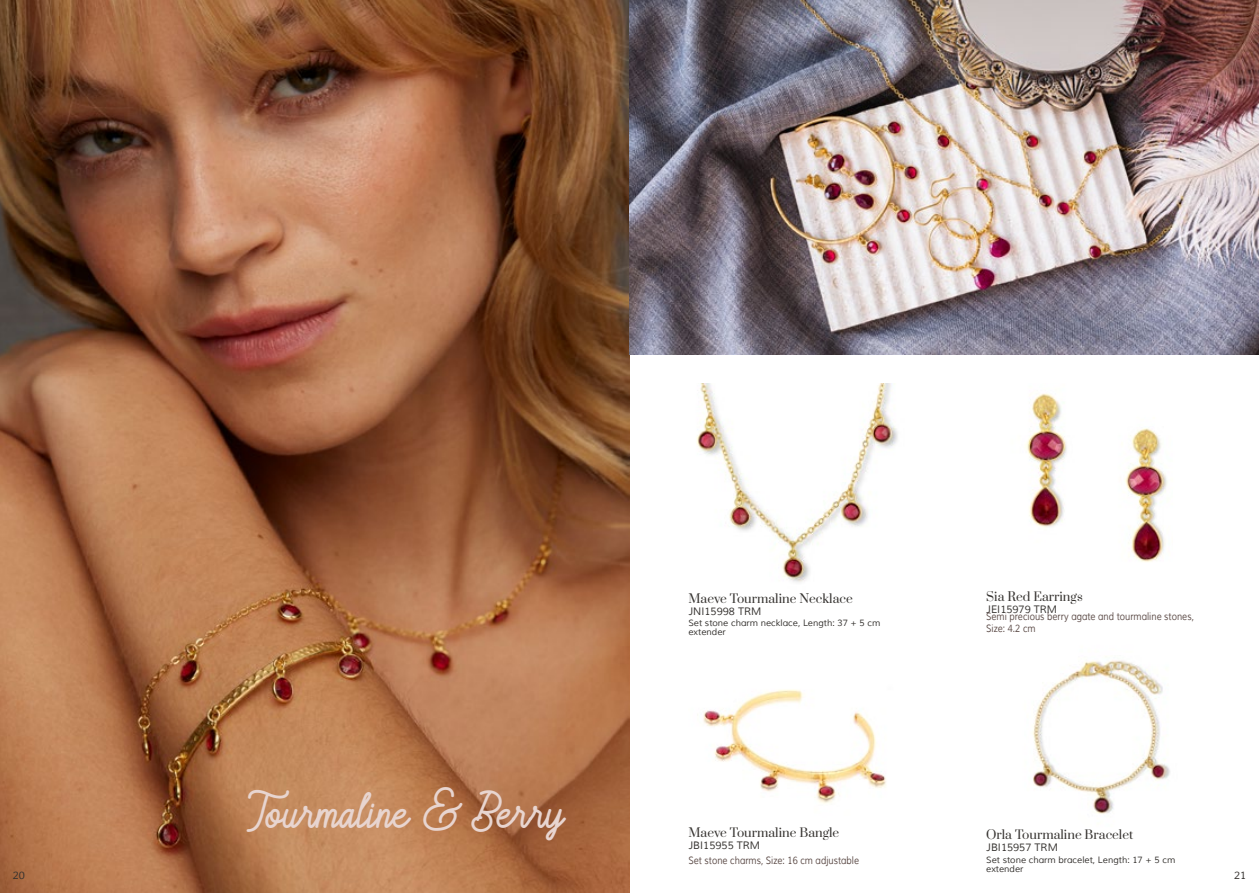
<style>
.page{position:relative;width:1259px;height:893px;background:#fff}
.page>*{position:absolute;margin:0;border:0;box-sizing:border-box;transform-origin:0 0}
.t1{font:100 36px "Majestic Romance";color:#e8d5d0}
.t2{font:12px "Prata";color:#35322f}
.t3{font:10.5px/12px "Muli";color:#5d4c48;scale:.84 1}
.t4{font:10.5px "Muli";color:#35322f}
.t5{font:9px/9px "Muli";color:#35322f}
</style>
<div class="page">
<img style="left:703px;top:689px;width:183px;height:115px">
<img style="left:0;top:0;width:629px;height:893px">
<img style="left:629px;top:0;width:630px;height:354px">
<img style="left:1032px;top:660px;width:138px;height:154px">
<img style="left:696px;top:383px;width:202px;height:200px">
<img style="left:1026px;top:393px;width:141px;height:169px">
<h2 class="t2" style="left:688px;top:588px;width:166px">Maeve Tourmaline Necklace</h2>
<p class="t4" style="left:688px;top:604px;width:74px">JNI15998 TRM</p>
<p class="t5" style="left:688px;top:619px;width:193px">Set stone charm necklace, Length: 37 + 5 cm extender</p>
<h2 class="t2" style="left:986px;top:586px;width:98px">Sia Red Earrings</h2>
<p class="t4" style="left:986px;top:603px;width:73px">JEI15979 TRM</p>
<p class="t3" style="left:986px;top:611px;width:249px">Semi precious berry agate and tourmaline stones,<br>Size: 4.2 cm</p>
<h1 class="t1" style="left:247px;top:781px;width:319px">Tourmaline &amp; Berry</h1>
<h2 class="t2" style="left:688px;top:823px;width:152px">Maeve Tourmaline Bangle</h2>
<p class="t4" style="left:688px;top:839px;width:73px">JBI15955 TRM</p>
<p class="t3" style="left:688px;top:855px;width:205px">Set stone charms, Size: 16 cm adjustable</p>
<h2 class="t2" style="left:986px;top:825px;width:149px">Orla Tourmaline Bracelet</h2>
<p class="t4" style="left:986px;top:841px;width:73px">JBI15957 TRM</p>
<p class="t5" style="left:986px;top:855px;width:191px">Set stone charm bracelet, Length: 17 + 5 cm extender</p>
<p class="t4" style="left:13px;top:869px;width:14px">20</p>
<p class="t4" style="left:1234px;top:869px;width:14px">21</p>
</div>
